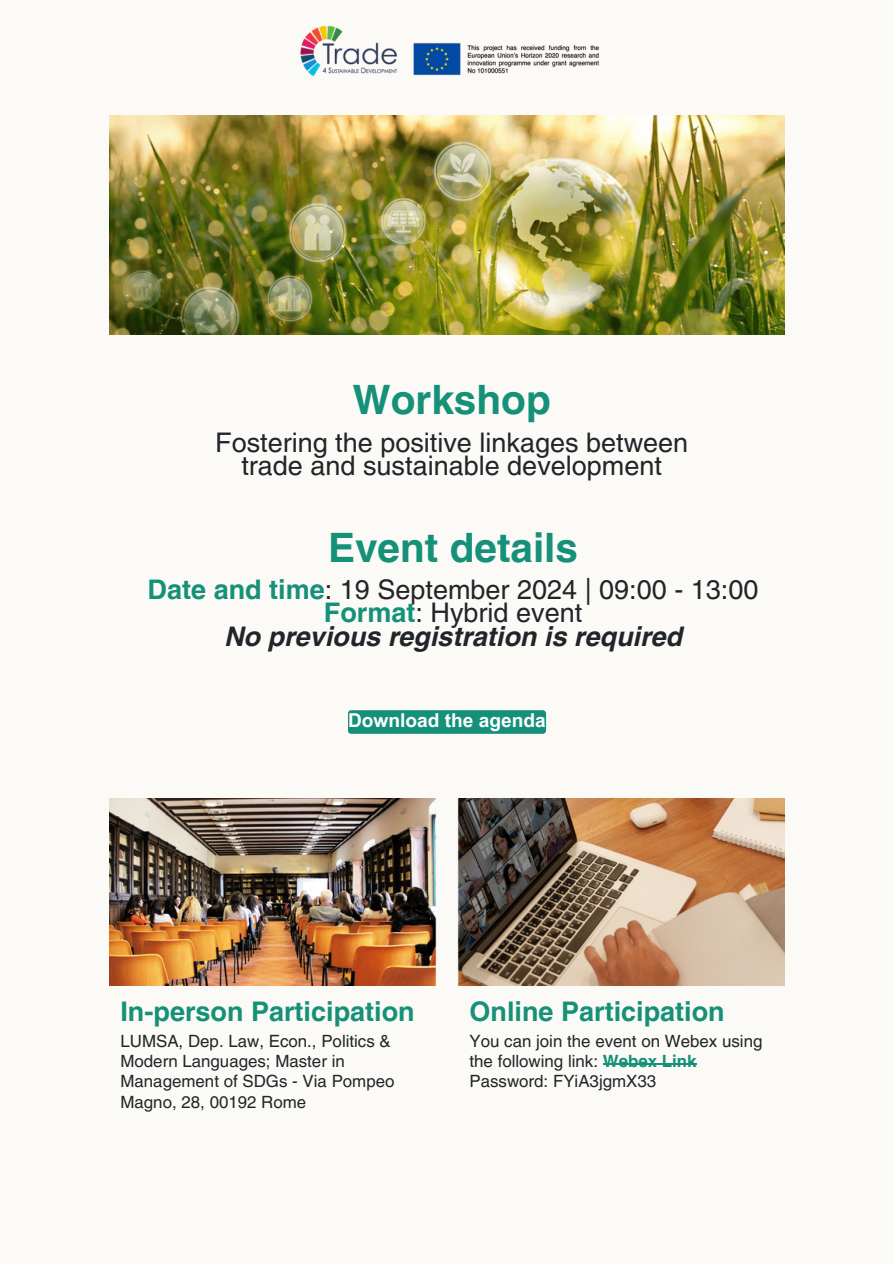
<style>
.page{position:relative;width:894px;height:1264px;background:#fff}
.page>*{position:absolute;margin:0;border:0;box-sizing:border-box;transform-origin:0 0}
.t1{font:700 40.5px "Helvetica LT Pro";color:#169179}
.t2{font:27px/23.7px "Helvetica LT Pro";color:#212529;text-align:center}
.t3{font:700 27px "Helvetica LT Pro";color:#169179}
.t4{font:700 19.2px "Arial MT Pro";color:#fff}
.t5{font:16.8px/20.2px "Helvetica LT Pro";color:#212529}
.s1{font-weight:700;color:#169179}
.s2{font-weight:700;font-style:italic}
</style>
<div class="page">
<div style="left:0;top:0;width:893px;height:1263px;background:#fcfaf6"></div>
<img style="left:300px;top:25px;width:299px;height:52px">
<img style="left:109px;top:116px;width:675px;height:218px">
<div style="left:348px;top:710px;width:198px;height:23px;background:#169179"></div>
<img style="left:109px;top:798px;width:675px;height:187px">
<hr style="left:602px;top:1063px;width:94px;height:1px;background:#169179">
<p class="t1" style="left:352px;top:385px;width:200px">Workshop</p>
<p class="t2" style="left:215px;top:433px;width:474px">Fostering the positive linkages between trade and sustainable development</p>
<p class="t1" style="left:328px;top:532px;width:251px">Event details</p>
<p class="t2" style="left:148px;top:580px;width:612px"><span class="s1">Date and time</span>: 19 September 2024 | 09:00 - 13:00<br><span class="s1">Format</span>: Hybrid event<br><span class="s2">No previous registration is required</span></p>
<p class="t4" style="left:348px;top:713px;width:199px">Download the agenda</p>
<h1 class="t3" style="left:120px;top:1001px;width:296px">In-person Participation</h1>
<h1 class="t5" style="left:120px;top:1032px;width:275px">LUMSA, Dep. Law, Econ., Politics &amp;<br>Modern Languages; Master in<br>Management of SDGs - Via Pompeo<br>Magno, 28, 00192 Rome</h1>
<p class="t3" style="left:469px;top:1001px;width:257px">Online Participation</p>
<p class="t5" style="left:469px;top:1032px;width:294px">You can join the event on Webex using the following link: <span class="s1">Webex Link<br></span>Password: FYiA3jgmX33</p>
</div>
